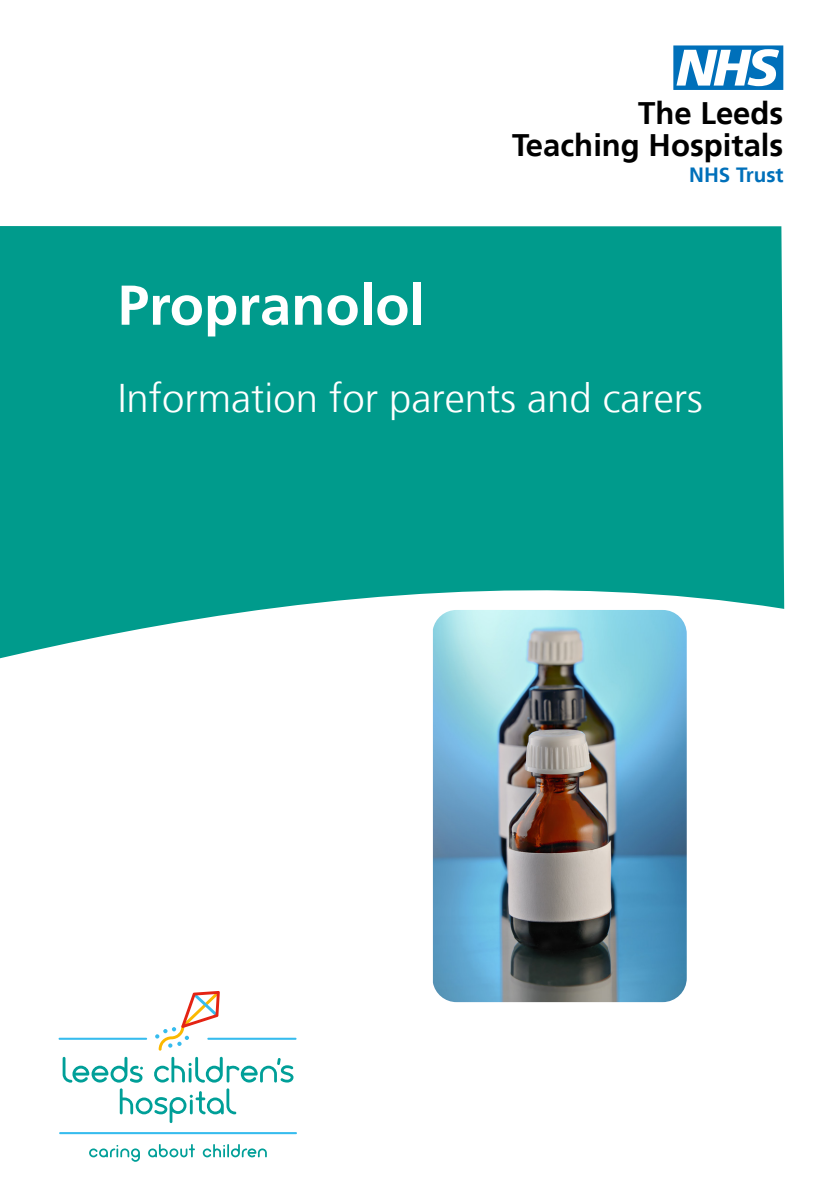
<style>
.page{position:relative;width:840px;height:1191px;background:#fff}
.page>*{position:absolute;margin:0;border:0;box-sizing:border-box;transform-origin:0 0}
.t1{font:62.2px "NHS";color:#0070ba}
.Cover_title_A{font:700 56px "Frutiger LT";color:#fff}
.Cover_title_B{font:300 40px "Frutiger LT";color:#fff}
.t2{font:700 31px "Frutiger LT";color:#000}
.t3{font:700 20.6px "Frutiger LT";color:#0070ba}
</style>
<div class="page">
<hr style="left:207px;top:1037px;width:89px;height:2px;background:#36bcee">
<hr style="left:58px;top:1037px;width:89px;height:2px;background:#36bcee">
<hr style="left:59px;top:1132px;width:238px;height:2px;background:#36bcee">
<svg style="left:63px;top:1056px;width:80px;height:26px"></svg>
<svg style="left:154px;top:1056px;width:139px;height:26px"></svg>
<svg style="left:120px;top:1088px;width:116px;height:35px"></svg>
<svg style="left:155px;top:991px;width:65px;height:59px"></svg>
<svg style="left:89px;top:1145px;width:51px;height:16px"></svg>
<svg style="left:148px;top:1144px;width:47px;height:13px"></svg>
<svg style="left:203px;top:1144px;width:64px;height:13px"></svg>
<svg style="left:0;top:226px;width:783px;height:596px;fill:#009b8c"></svg>
<img style="left:432px;top:610px;width:254px;height:392px">
<h1 class="t1" style="left:673px;top:33px;width:111px">n</h1>
<p class="t2" style="left:638px;top:95px;width:147px">The Leeds</p>
<p class="Cover_title_A" style="left:118px;top:272px;width:309px">Propranolol</p>
<p class="t2" style="left:512px;top:127px;width:273px">Teaching Hospitals</p>
<p class="t3" style="left:688px;top:162px;width:96px">NHS Trust</p>
<p class="Cover_title_B" style="left:118px;top:376px;width:586px">Information for parents and carers</p>
</div>
